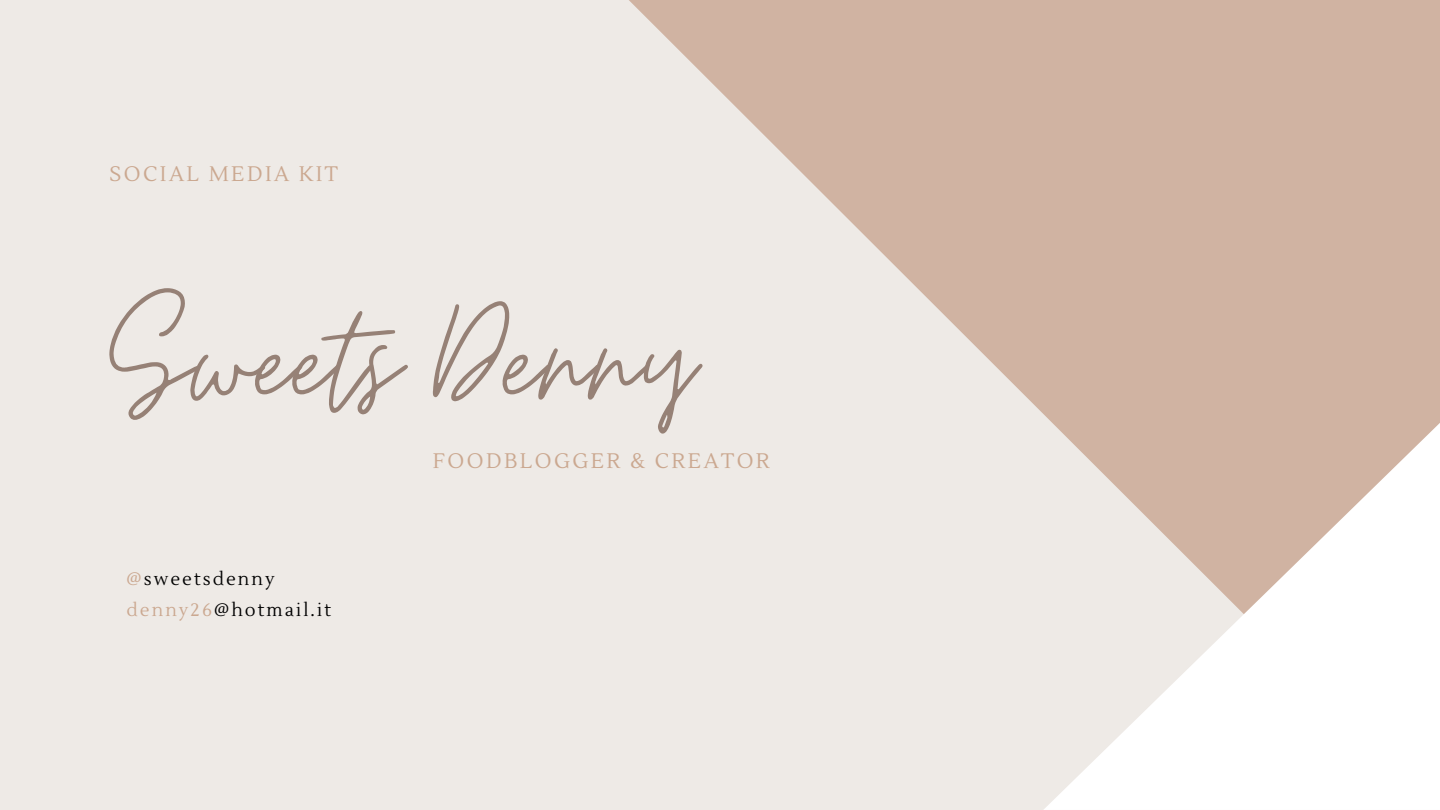
<style>
.page{position:relative;width:1440px;height:810px;background:#eeeae6}
.page>*{position:absolute;margin:0;border:0;box-sizing:border-box;transform-origin:0 0}
.t1{font:163.4px "Moon Time";color:#968176}
.t2{font:21px "Lustria";letter-spacing:.115em;color:#cba890}
.t3{font:18px "Lustria";letter-spacing:.115em;color:#000}
.s1{color:#cba890}
</style>
<div class="page">
<svg style="left:629px;top:0;width:811px;height:414px;fill:#d0b3a2"></svg>
<svg style="left:1043px;top:412px;width:397px;height:398px"></svg>
<p class="t2" style="left:110px;top:161px;width:230px">SOCIAL MEDIA KIT</p>
<p class="t1" style="left:110px;top:262px;width:586px">Sweets Denny</p>
<p class="t3" style="left:127px;top:568px;width:150px"><span class="s1">@</span>sweetsdenny</p>
<p class="t3" style="left:127px;top:599px;width:206px"><span class="s1">denny26</span>@hotmail.it</p>
<p class="t2" style="left:433px;top:448px;width:338px">FOODBLOGGER &amp; CREATOR</p>
</div>
